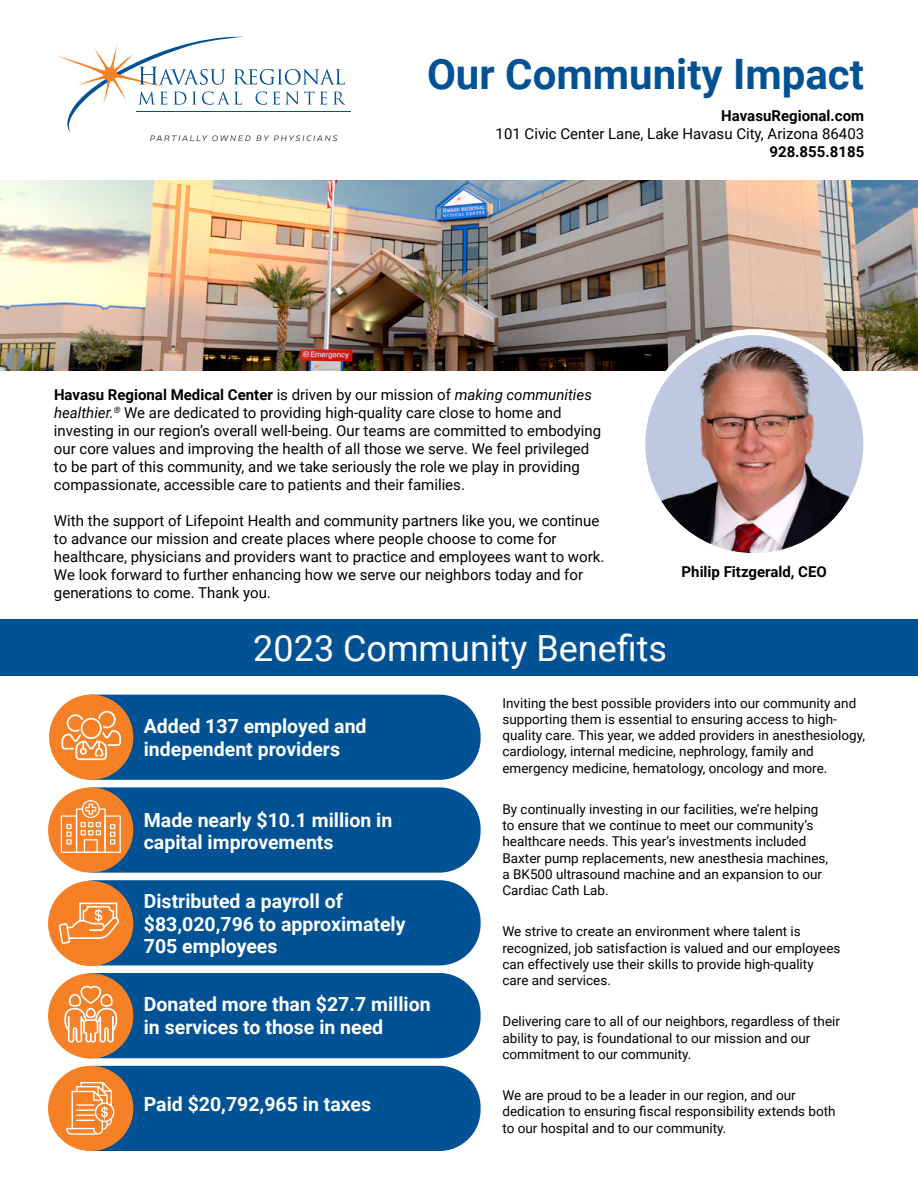
<style>
.page{position:relative;width:918px;height:1188px;background:#fff}
.page>*{position:absolute;margin:0;border:0;box-sizing:border-box;transform-origin:0 0}
.t1{font:700 42px "Roboto";color:#005295}
.t2{font:36px "Roboto";color:#fff}
.t3{font:700 19.5px/22.5px "Roboto";color:#fff}
.t4{font:15px/18px "Roboto";color:#000}
.t5{font:700 15px "Roboto";color:#000}
.t6{font:13.5px/16.2px "Roboto";color:#000}
.s1{font-weight:700}
.s2{font-style:italic}
</style>
<div class="page">
<div style="left:52px;top:695px;width:429px;height:85px;background:#005295;border-radius:41px"></div>
<div style="left:54px;top:787px;width:427px;height:86px;background:#005295;border-radius:41px"></div>
<div style="left:54px;top:880px;width:427px;height:85px;background:#005295;border-radius:41px"></div>
<div style="left:54px;top:973px;width:427px;height:85px;background:#005295;border-radius:41px"></div>
<div style="left:54px;top:1066px;width:427px;height:85px;background:#005295;border-radius:41px"></div>
<div style="left:49px;top:695px;width:84px;height:85px;background:#f58025;border-radius:50%"></div>
<div style="left:48px;top:787px;width:85px;height:86px;background:#f58025;border-radius:50%"></div>
<div style="left:48px;top:881px;width:85px;height:85px;background:#f58025;border-radius:50%"></div>
<div style="left:48px;top:973px;width:85px;height:86px;background:#f58025;border-radius:50%"></div>
<div style="left:48px;top:1066px;width:85px;height:85px;background:#f58025;border-radius:50%"></div>
<img style="left:0;top:180px;width:918px;height:190px">
<div style="left:0;top:619px;width:918px;height:56px;background:#005295"></div>
<svg style="left:61px;top:711px;width:60px;height:49px"></svg>
<svg style="left:61px;top:800px;width:60px;height:53px"></svg>
<svg style="left:59px;top:903px;width:60px;height:41px"></svg>
<svg style="left:64px;top:985px;width:53px;height:58px"></svg>
<svg style="left:66px;top:1082px;width:48px;height:53px"></svg>
<svg style="left:55px;top:36px;width:291px;height:105px"></svg>
<hr style="left:136px;top:111px;width:215px;height:1px;background:#005295">
<img style="left:642px;top:332px;width:224px;height:224px;border-radius:112px">
<div style="left:639px;top:329px;width:230px;height:230px;border:6px solid #fff;border-radius:50%"></div>
<h1 class="t1" style="left:427px;top:45px;width:439px">Our Community Impact</h1>
<p class="t5" style="left:721px;top:106px;width:144px">HavasuRegional.com</p>
<p class="t4" style="left:496px;top:125px;width:370px">101 Civic Center Lane, Lake Havasu City, Arizona 86403</p>
<p class="t5" style="left:769px;top:142px;width:96px">928.855.8185</p>
<p class="t4" style="left:54px;top:385px;width:549px"><span class="s1">Havasu Regional Medical Center</span> is driven by our mission of <span class="s2">making communities healthier.</span><sup>®</sup> We are dedicated to providing high-quality care close to home and investing in our region’s overall well-being. Our teams are committed to embodying our core values and improving the health of all those we serve. We feel privileged to be part of this community, and we take seriously the role we play in providing compassionate, accessible care to patients and their families.</p>
<p class="t4" style="left:54px;top:511px;width:552px">With the support of Lifepoint Health and community partners like you, we continue to advance our mission and create places where people choose to come for healthcare, physicians and providers want to practice and employees want to work.<br>We look forward to further enhancing how we serve our neighbors today and for generations to come. Thank you.</p>
<h2 class="t2" style="left:253px;top:623px;width:415px">2023 Community Benefits</h2>
<p class="t5" style="left:682px;top:562px;width:147px">Philip Fitzgerald, CEO</p>
<h3 class="t3" style="left:144px;top:714px;width:224px">Added 137 employed and independent providers</h3>
<h3 class="t3" style="left:144px;top:808px;width:250px">Made nearly $10.1 million in capital improvements</h3>
<h3 class="t3" style="left:144px;top:890px;width:263px">Distributed a payroll of $83,020,796 to approximately<br>705 employees</h3>
<h3 class="t3" style="left:144px;top:993px;width:288px">Donated more than $27.7 million in services to those in need</h3>
<h3 class="t3" style="left:144px;top:1092px;width:229px">Paid $20,792,965 in taxes</h3>
<p class="t6" style="left:502px;top:694px;width:364px">Inviting the best possible providers into our community and supporting them is essential to ensuring access to high&shy;quality care. This year, we added providers in anesthesiology, cardiology, internal medicine, nephrology, family and emergency medicine, hematology, oncology and more.</p>
<p class="t6" style="left:502px;top:801px;width:327px">By continually investing in our facilities, we’re helping to ensure that we continue to meet our community’s healthcare needs. This year’s investments included Baxter pump replacements, new anesthesia machines, a BK500 ultrasound machine and an expansion to our Cardiac Cath Lab.</p>
<p class="t6" style="left:502px;top:923px;width:340px">We strive to create an environment where talent is recognized, job satisfaction is valued and our employees can effectively use their skills to provide high-quality care and services.</p>
<p class="t6" style="left:502px;top:1013px;width:339px">Delivering care to all of our neighbors, regardless of their ability to pay, is foundational to our mission and our commitment to our community.</p>
<p class="t6" style="left:502px;top:1087px;width:335px">We are proud to be a leader in our region, and our dedication to ensuring fiscal responsibility extends both to our hospital and to our community.</p>
</div>
